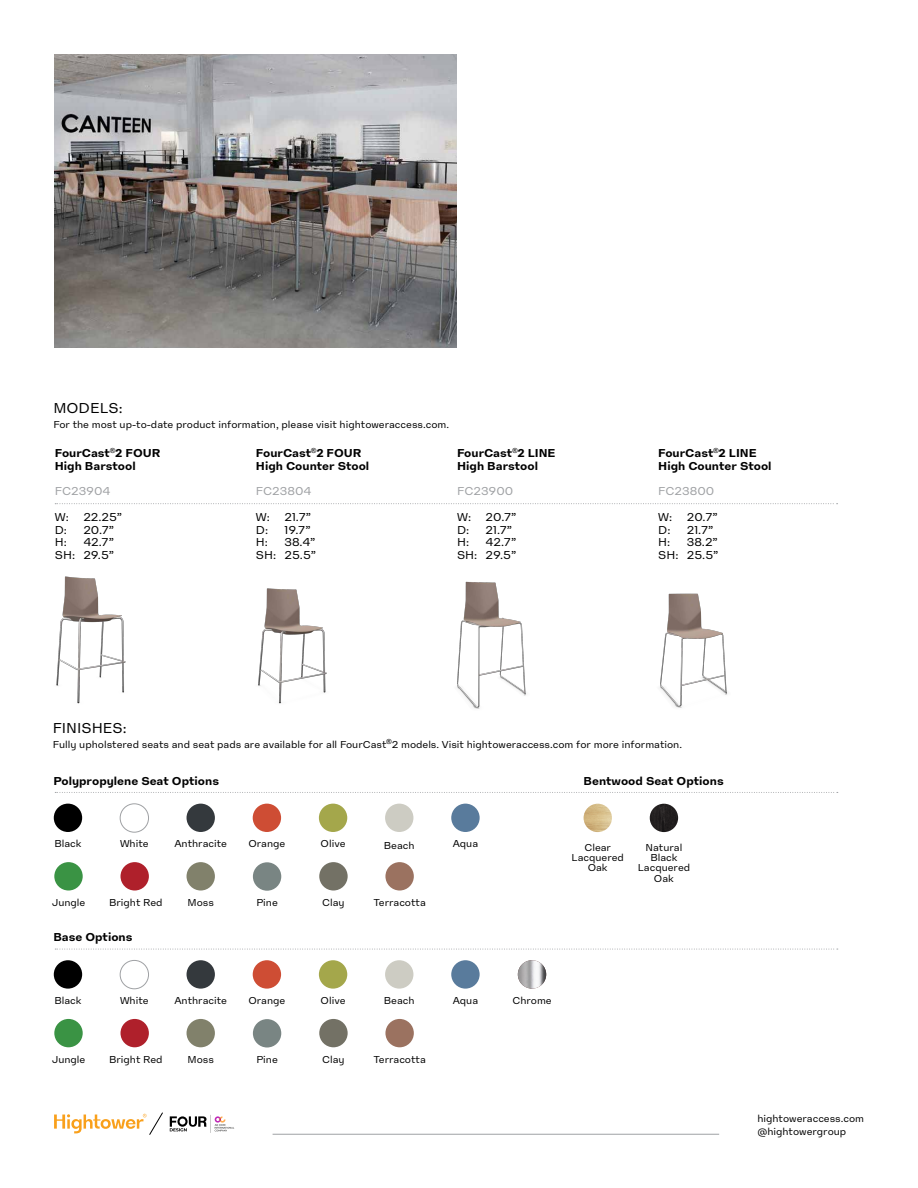
<style>
.page{position:relative;width:918px;height:1188px;background:#fff}
.page>*{position:absolute;margin:0;border:0;box-sizing:border-box;transform-origin:0 0}
.t1{font:15px "High Sans Text";color:#000}
.t2{font:700 12px/12.8px "High Sans Text";color:#000}
.t3{font:12px/12.8px "High Sans Text";color:#000}
.t4{font:12px "High Sans Text";color:#9fa1a4}
.t5{font:10.5px/10.4px "High Sans Text";color:#000;text-align:center}
</style>
<div class="page">
<img style="left:54px;top:54px;width:402px;height:294px">
<svg style="left:55px;top:503px;width:783px;height:1px"></svg>
<hr style="left:273px;top:1134px;width:446px;height:1px;background:#9fa1a4">
<svg style="left:170px;top:1115px;width:64px;height:18px"></svg>
<svg style="left:55px;top:792px;width:783px;height:1px"></svg>
<div style="left:54px;top:804px;width:28px;height:28px;background:#000;border-radius:50%"></div>
<div style="left:187px;top:862px;width:28px;height:29px;background:#81816b;border-radius:50%"></div>
<div style="left:187px;top:804px;width:28px;height:28px;background:#34393d;border-radius:50%"></div>
<div style="left:319px;top:862px;width:29px;height:29px;background:#737165;border-radius:50%"></div>
<div style="left:120px;top:804px;width:29px;height:28px;border:1px solid #9fa1a4;border-radius:50%"></div>
<div style="left:253px;top:862px;width:28px;height:29px;background:#798583;border-radius:50%"></div>
<div style="left:319px;top:804px;width:28px;height:28px;background:#a4a74b;border-radius:50%"></div>
<div style="left:451px;top:804px;width:29px;height:28px;background:#597b9c;border-radius:50%"></div>
<div style="left:385px;top:804px;width:28px;height:28px;background:#cdccc3;border-radius:50%"></div>
<div style="left:253px;top:804px;width:28px;height:28px;background:#ce4d34;border-radius:50%"></div>
<div style="left:385px;top:862px;width:29px;height:29px;background:#9b7260;border-radius:50%"></div>
<svg style="left:55px;top:949px;width:783px;height:1px"></svg>
<div style="left:54px;top:960px;width:28px;height:29px;background:#000;border-radius:50%"></div>
<div style="left:187px;top:960px;width:28px;height:29px;background:#34393d;border-radius:50%"></div>
<div style="left:120px;top:960px;width:29px;height:29px;border:1px solid #9fa1a4;border-radius:50%"></div>
<div style="left:319px;top:960px;width:28px;height:29px;background:#a4a74b;border-radius:50%"></div>
<div style="left:451px;top:960px;width:29px;height:29px;background:#597b9c;border-radius:50%"></div>
<div style="left:385px;top:960px;width:28px;height:29px;background:#cdccc3;border-radius:50%"></div>
<img style="left:518px;top:960px;width:28px;height:29px;border-radius:14px">
<div style="left:253px;top:960px;width:28px;height:29px;background:#ce4d34;border-radius:50%"></div>
<img style="left:584px;top:804px;width:28px;height:28px;border-radius:14px">
<img style="left:650px;top:804px;width:28px;height:28px;border-radius:14px">
<svg style="left:54px;top:1112px;width:109px;height:23px"></svg>
<div style="left:121px;top:862px;width:28px;height:29px;background:#af202b;border-radius:50%"></div>
<div style="left:54px;top:862px;width:29px;height:29px;background:#3a9344;border-radius:50%"></div>
<div style="left:187px;top:1019px;width:28px;height:28px;background:#81816b;border-radius:50%"></div>
<div style="left:319px;top:1019px;width:29px;height:28px;background:#737165;border-radius:50%"></div>
<div style="left:253px;top:1019px;width:28px;height:29px;background:#798583;border-radius:50%"></div>
<div style="left:385px;top:1019px;width:29px;height:28px;background:#9b7260;border-radius:50%"></div>
<div style="left:121px;top:1019px;width:28px;height:28px;background:#af202b;border-radius:50%"></div>
<div style="left:54px;top:1019px;width:29px;height:28px;background:#3a9344;border-radius:50%"></div>
<img style="left:457px;top:581px;width:69px;height:128px">
<img style="left:660px;top:593px;width:68px;height:115px">
<img style="left:56px;top:576px;width:70px;height:128px">
<img style="left:258px;top:588px;width:69px;height:116px">
<h1 class="t1" style="left:53px;top:400px;width:71px">MODELS:</h1>
<p class="t5" style="left:53px;top:420px;width:397px">For the most up-to-date product information, please visit hightoweraccess.com.</p>
<p class="t2" style="left:55px;top:446px;width:107px">FourCast<sup>®</sup>2 FOUR<br>High Barstool</p>
<p class="t4" style="left:55px;top:484px;width:57px">FC23904</p>
<p class="t3" style="left:55px;top:510px;width:69px">W: 22.25”<br>D:</p>
<p class="t2" style="left:256px;top:446px;width:115px">FourCast<sup>®</sup>2 FOUR<br>High Counter Stool</p>
<p class="t4" style="left:256px;top:484px;width:57px">FC23804</p>
<p class="t3" style="left:256px;top:510px;width:57px">W: 21.7”<br>D:</p>
<p class="t3" style="left:83px;top:523px;width:32px">20.7”</p>
<p class="t3" style="left:284px;top:523px;width:28px">19.7”</p>
<p class="t2" style="left:457px;top:446px;width:100px">FourCast<sup>®</sup>2 LINE<br>High Barstool</p>
<p class="t4" style="left:457px;top:484px;width:58px">FC23900</p>
<p class="t3" style="left:457px;top:510px;width:61px">W: 20.7”<br>D:</p>
<p class="t3" style="left:486px;top:523px;width:28px">21.7”</p>
<p class="t2" style="left:658px;top:446px;width:115px">FourCast<sup>®</sup>2 LINE<br>High Counter Stool</p>
<p class="t4" style="left:658px;top:484px;width:58px">FC23800</p>
<p class="t3" style="left:658px;top:510px;width:61px">W: 20.7”<br>D:</p>
<p class="t3" style="left:687px;top:523px;width:28px">21.7”</p>
<p class="t3" style="left:55px;top:536px;width:61px;text-align:right">42.7”<br>SH: 29.5”</p>
<p class="t3" style="left:55px;top:536px;width:14px">H:</p>
<p class="t3" style="left:256px;top:536px;width:62px;text-align:right">38.4”<br>SH: 25.5”</p>
<p class="t3" style="left:256px;top:536px;width:14px">H:</p>
<p class="t3" style="left:457px;top:536px;width:61px;text-align:right">42.7”<br>SH: 29.5”</p>
<p class="t3" style="left:457px;top:536px;width:14px">H:</p>
<p class="t3" style="left:658px;top:536px;width:62px;text-align:right">38.2”<br>SH: 25.5”</p>
<p class="t3" style="left:658px;top:536px;width:14px">H:</p>
<h1 class="t1" style="left:53px;top:720px;width:75px">FINISHES:</h1>
<p class="t5" style="left:53px;top:740px;width:631px">Fully upholstered seats and seat pads are available for all FourCast<sup>®</sup>2 models. Visit hightoweraccess.com for more information.</p>
<p class="t2" style="left:53px;top:774px;width:167px">Polypropylene Seat Options</p>
<p class="t2" style="left:584px;top:774px;width:142px">Bentwood Seat Options</p>
<p class="t5" style="left:54px;top:838px;width:29px">Black</p>
<p class="t5" style="left:120px;top:839px;width:30px">White</p>
<p class="t5" style="left:174px;top:838px;width:54px">Anthracite</p>
<p class="t5" style="left:248px;top:838px;width:38px">Orange</p>
<p class="t5" style="left:321px;top:838px;width:26px">Olive</p>
<p class="t5" style="left:384px;top:841px;width:32px">Beach</p>
<p class="t5" style="left:453px;top:838px;width:27px">Aqua</p>
<p class="t5" style="left:52px;top:897px;width:35px">Jungle</p>
<p class="t5" style="left:109px;top:897px;width:55px">Bright Red</p>
<p class="t5" style="left:187px;top:897px;width:28px">Moss</p>
<p class="t5" style="left:256px;top:897px;width:23px">Pine</p>
<p class="t5" style="left:322px;top:897px;width:24px">Clay</p>
<p class="t5" style="left:373px;top:897px;width:54px">Terracotta</p>
<p class="t2" style="left:53px;top:931px;width:81px">Base Options</p>
<p class="t5" style="left:54px;top:995px;width:29px">Black</p>
<p class="t5" style="left:120px;top:995px;width:30px">White</p>
<p class="t5" style="left:174px;top:995px;width:54px">Anthracite</p>
<p class="t5" style="left:248px;top:995px;width:38px">Orange</p>
<p class="t5" style="left:321px;top:995px;width:26px">Olive</p>
<p class="t5" style="left:384px;top:995px;width:32px">Beach</p>
<p class="t5" style="left:453px;top:995px;width:27px">Aqua</p>
<p class="t5" style="left:512px;top:995px;width:41px">Chrome</p>
<p class="t5" style="left:52px;top:1054px;width:35px">Jungle</p>
<p class="t5" style="left:109px;top:1054px;width:55px">Bright Red</p>
<p class="t5" style="left:187px;top:1054px;width:28px">Moss</p>
<p class="t5" style="left:256px;top:1054px;width:23px">Pine</p>
<p class="t5" style="left:322px;top:1054px;width:24px">Clay</p>
<p class="t5" style="left:373px;top:1054px;width:54px">Terracotta</p>
<p class="t5" style="left:572px;top:842px;width:54px">Clear<br>Lacquered<br>Oak</p>
<p class="t5" style="left:638px;top:842px;width:54px">Natural<br>Black<br>Lacquered<br>Oak</p>
<p class="t5" style="left:757px;top:1112px;width:108px;line-height:12.8px;text-align:left">hightoweraccess.com @hightowergroup</p>
</div>
